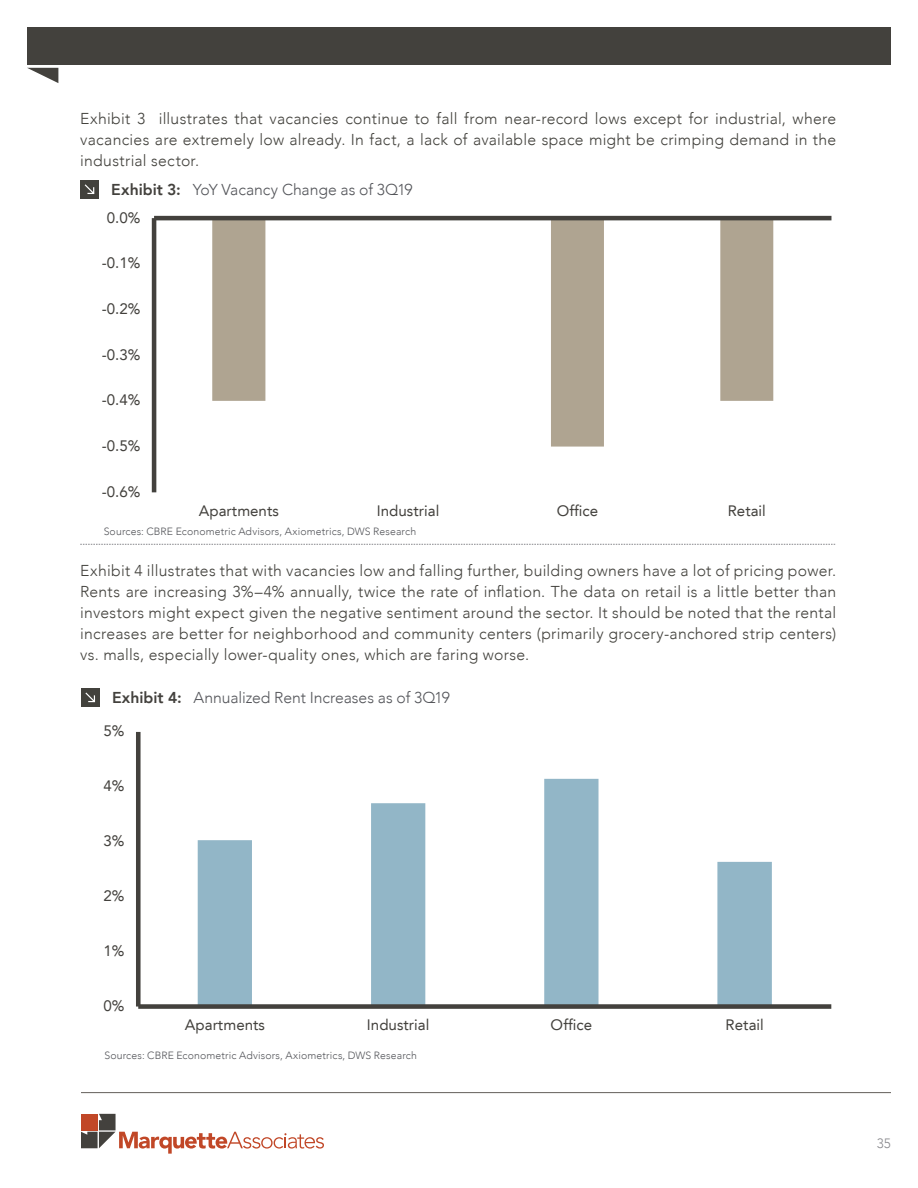
<style>
.page{position:relative;width:918px;height:1188px;background:#fff}
.page>*{position:absolute;margin:0;border:0;box-sizing:border-box;transform-origin:0 0}
.t1{font:300 15.75px/21px "Avenir";letter-spacing:.015em;color:#42413c;text-align:justify}
.t2{font:300 15.75px "Avenir";letter-spacing:-.005em;color:#54555a}
.t3{font:15.15px "Avenir LT";color:#43413d}
.t4{font:300 13.5px "Avenir";color:#8a8a8e}
.t5{font:300 10.5px "Avenir";letter-spacing:.015em;color:#54555a}
.s1{font-family:"Avenir LT";font-weight:800;color:#43413d}
</style>
<div class="page">
<hr style="left:81px;top:1092px;width:810px;height:1px;background:#645f5b">
<svg style="left:81px;top:1114px;width:243px;height:40px"></svg>
<div style="left:27px;top:27px;width:864px;height:38px;background:#43413d"></div>
<svg style="left:27px;top:68px;width:31px;height:15px"></svg>
<div style="left:81px;top:688px;width:18px;height:18px;background:#42413c"></div>
<svg style="left:85px;top:692px;width:10px;height:11px"></svg>
<svg style="left:198px;top:779px;width:574px;height:225px"></svg>
<div style="left:136px;top:732px;width:5px;height:275px;background:#43413d"></div>
<div style="left:138px;top:1004px;width:693px;height:5px;background:#43413d"></div>
<div style="left:80px;top:180px;width:19px;height:18px;background:#42413c"></div>
<svg style="left:84px;top:184px;width:11px;height:10px"></svg>
<svg style="left:212px;top:220px;width:561px;height:227px"></svg>
<hr style="left:152px;top:218px;width:4px;height:274px;background:#43413d">
<hr style="left:154px;top:216px;width:677px;height:4px;background:#43413d">
<svg style="left:80px;top:544px;width:756px;height:1px"></svg>
<p class="t1" style="left:80px;top:108px;width:758px">Exhibit 3 illustrates that vacancies continue to fall from near-record lows except for industrial, where vacancies are extremely low already. In fact, a lack of available space might be crimping demand in the industrial sector.</p>
<p class="t2" style="left:111px;top:180px;width:303px"><span class="s1">Exhibit 3:</span> YoY Vacancy Change as of 3Q19</p>
<p class="t3" style="left:107px;top:209px;width:35px">0.0%</p>
<p class="t3" style="left:102px;top:254px;width:40px">-0.1%</p>
<p class="t3" style="left:102px;top:300px;width:40px">-0.2%</p>
<p class="t3" style="left:102px;top:346px;width:40px">-0.3%</p>
<p class="t3" style="left:102px;top:391px;width:40px">-0.4%</p>
<p class="t3" style="left:102px;top:437px;width:40px">-0.5%</p>
<p class="t3" style="left:102px;top:483px;width:40px">-0.6%</p>
<p class="t3" style="left:199px;top:502px;width:82px">Apartments</p>
<p class="t3" style="left:377px;top:502px;width:64px">Industrial</p>
<p class="t3" style="left:557px;top:502px;width:43px">Office</p>
<p class="t3" style="left:728px;top:502px;width:40px">Retail</p>
<p class="t5" style="left:104px;top:526px;width:314px">Sources: CBRE Econometric Advisors, Axiometrics, DWS Research</p>
<p class="t1" style="left:80px;top:560px;width:758px">Exhibit 4 illustrates that with vacancies low and falling further, building owners have a lot of pricing power.<br>Rents are increasing 3%–4% annually, twice the rate of inflation. The data on retail is a little better than investors might expect given the negative sentiment around the sector. It should be noted that the rental increases are better for neighborhood and community centers (primarily grocery-anchored strip centers) vs. malls, especially lower-quality ones, which are faring worse.</p>
<p class="t2" style="left:112px;top:689px;width:340px"><span class="s1">Exhibit 4:</span> Annualized Rent Increases as of 3Q19</p>
<p class="t3" style="left:104px;top:722px;width:22px">5%</p>
<p class="t3" style="left:104px;top:777px;width:22px">4%</p>
<p class="t3" style="left:104px;top:832px;width:22px">3%</p>
<p class="t3" style="left:104px;top:887px;width:22px">2%</p>
<p class="t3" style="left:104px;top:942px;width:22px">1%</p>
<p class="t3" style="left:104px;top:997px;width:22px">0%</p>
<p class="t3" style="left:185px;top:1016px;width:82px">Apartments</p>
<p class="t3" style="left:367px;top:1016px;width:64px">Industrial</p>
<p class="t3" style="left:551px;top:1016px;width:43px">Office</p>
<p class="t3" style="left:726px;top:1016px;width:40px">Retail</p>
<p class="t5" style="left:104px;top:1049px;width:314px">Sources: CBRE Econometric Advisors, Axiometrics, DWS Research</p>
<p class="t4" style="left:877px;top:1136px;width:16px">35</p>
</div>
